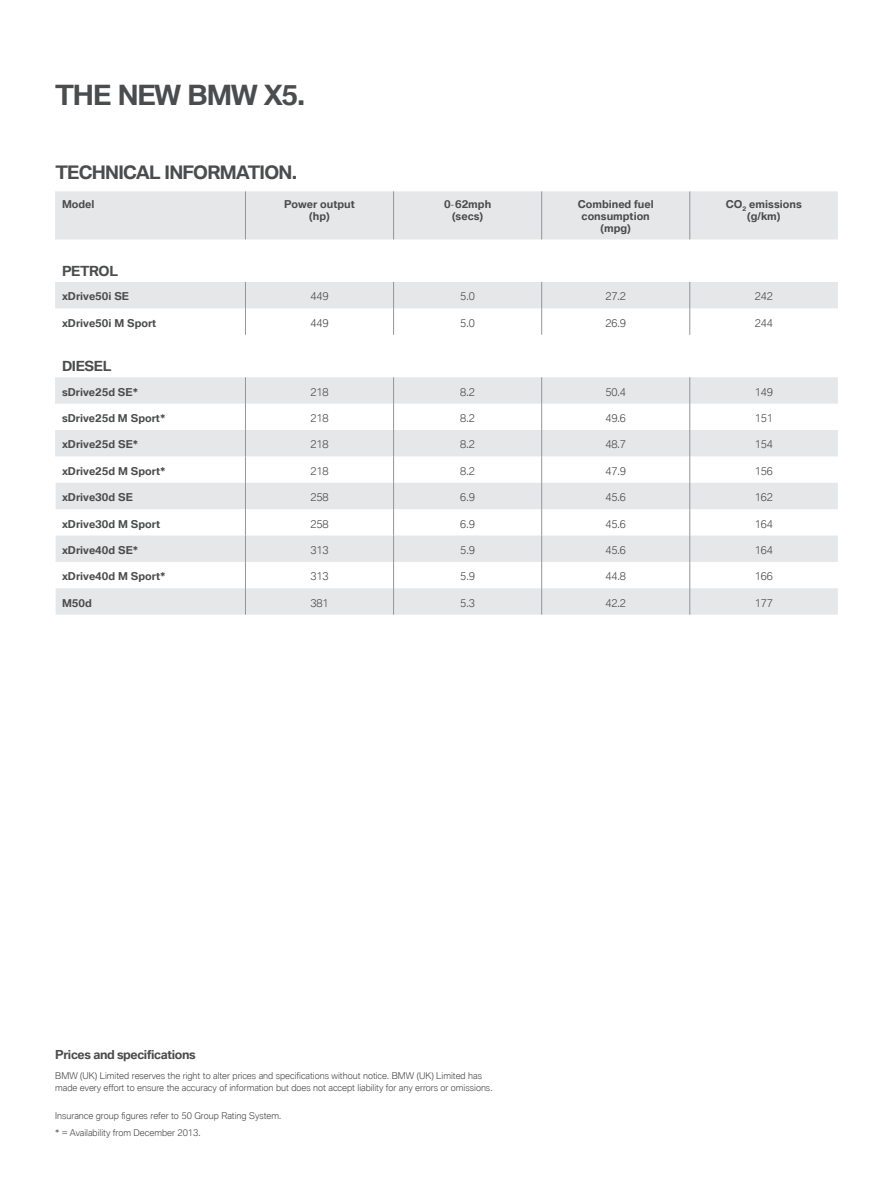
<style>
.page{position:relative;width:893px;height:1191px;background:#fff}
.page>*{position:absolute;margin:0;border:0;box-sizing:border-box;transform-origin:0 0}
.t1{font:700 27px "BMW Type Global Pro";letter-spacing:-.045em;color:#4b4c4d}
.t2{font:700 18px "BMW Type Global Pro";letter-spacing:-.04em;color:#4b4c4d}
.t3{font:700 13.5px "BMW Type Global Pro";letter-spacing:-.03em;color:#4b4c4d}
.t4{font:700 12px "BMW Type Global Pro";letter-spacing:-.03em;color:#4b4c4d}
.t5{font:700 10.5px/12.3px "BMW Type Global Pro";color:#4b4c4d;text-align:center}
.t6{font:300 10.5px "BMW Type Global Pro";color:#4b4c4d}
.t7{font:300 9px/12px "BMW Type Global Pro";color:#4b4c4d}
.s1{font-weight:300}
</style>
<div class="page">
<svg style="left:56px;top:191px;width:782px;height:144px;fill:#e6e7e9"></svg>
<hr style="left:55px;top:191px;width:1px;height:48px;background:#e6e7e9">
<svg style="left:55px;top:282px;width:1px;height:26px"></svg>
<hr style="left:245px;top:191px;width:1px;height:48px;background:#939598">
<hr style="left:393px;top:191px;width:1px;height:48px;background:#939598">
<hr style="left:541px;top:191px;width:1px;height:48px;background:#939598">
<hr style="left:689px;top:191px;width:1px;height:48px;background:#939598">
<svg style="left:245px;top:282px;width:1px;height:53px"></svg>
<svg style="left:393px;top:282px;width:1px;height:53px"></svg>
<svg style="left:541px;top:282px;width:1px;height:53px"></svg>
<svg style="left:689px;top:282px;width:1px;height:53px"></svg>
<svg style="left:55px;top:377px;width:783px;height:237px"></svg>
<h1 class="t1" style="left:55px;top:80px;width:251px">THE new BMW X5.</h1>
<h2 class="t2" style="left:55px;top:162px;width:179px">Tech nical informat</h2>
<h2 class="t2" style="left:260px;top:162px;width:39px">ion.</h2>
<p class="t5" style="left:62px;top:198px;width:34px">Model</p>
<p class="t5" style="left:284px;top:198px;width:72px">Power output (hp)</p>
<p class="t5" style="left:444px;top:198px;width:49px">0<span class="s1">-</span>62mph (secs)</p>
<p class="t5" style="left:578px;top:198px;width:78px">Combined fuel consumption (mpg)</p>
<p class="t5" style="left:726px;top:198px;width:78px">CO<sub>2</sub> emissions (g/km)</p>
<h3 class="t3" style="left:62px;top:263px;width:10px">Pet</h3>
<h3 class="t3" style="left:89px;top:263px;width:30px">rol</h3>
<p class="t5" style="left:62px;top:290px;width:69px">xDrive50i SE</p>
<p class="t6" style="left:310px;top:289px;width:20px">449</p>
<p class="t6" style="left:460px;top:289px;width:16px">5.0</p>
<p class="t6" style="left:605px;top:289px;width:22px">27.2</p>
<p class="t6" style="left:755px;top:289px;width:20px">242</p>
<p class="t5" style="left:62px;top:317px;width:96px">xDrive50i M Sport</p>
<p class="t6" style="left:310px;top:315px;width:20px">449</p>
<p class="t6" style="left:460px;top:315px;width:16px">5.0</p>
<p class="t6" style="left:605px;top:315px;width:22px">26.9</p>
<p class="t6" style="left:755px;top:315px;width:20px">244</p>
<h3 class="t3" style="left:62px;top:359px;width:51px">Diesel</h3>
<p class="t5" style="left:62px;top:386px;width:78px">sDrive25d SE*</p>
<p class="t6" style="left:310px;top:384px;width:20px">218</p>
<p class="t6" style="left:460px;top:384px;width:16px">8.2</p>
<p class="t6" style="left:605px;top:384px;width:22px">50.4</p>
<p class="t6" style="left:755px;top:384px;width:20px">149</p>
<p class="t5" style="left:62px;top:412px;width:105px">sDrive25d M Sport*</p>
<p class="t6" style="left:310px;top:410px;width:20px">218</p>
<p class="t6" style="left:460px;top:410px;width:16px">8.2</p>
<p class="t6" style="left:605px;top:410px;width:22px">49.6</p>
<p class="t6" style="left:755px;top:410px;width:20px">151</p>
<p class="t5" style="left:62px;top:438px;width:78px">xDrive25d SE*</p>
<p class="t6" style="left:310px;top:437px;width:20px">218</p>
<p class="t6" style="left:460px;top:437px;width:16px">8.2</p>
<p class="t6" style="left:605px;top:437px;width:22px">48.7</p>
<p class="t6" style="left:755px;top:437px;width:20px">154</p>
<p class="t5" style="left:62px;top:465px;width:105px">xDrive25d M Sport*</p>
<p class="t6" style="left:310px;top:463px;width:20px">218</p>
<p class="t6" style="left:460px;top:463px;width:16px">8.2</p>
<p class="t6" style="left:605px;top:463px;width:22px">47.9</p>
<p class="t6" style="left:755px;top:463px;width:20px">156</p>
<p class="t5" style="left:62px;top:491px;width:72px">xDrive30d SE</p>
<p class="t6" style="left:310px;top:490px;width:20px">258</p>
<p class="t6" style="left:460px;top:490px;width:16px">6.9</p>
<p class="t6" style="left:605px;top:490px;width:22px">45.6</p>
<p class="t6" style="left:755px;top:490px;width:20px">162</p>
<p class="t5" style="left:62px;top:518px;width:100px">xDrive30d M Sport</p>
<p class="t6" style="left:310px;top:516px;width:20px">258</p>
<p class="t6" style="left:460px;top:516px;width:16px">6.9</p>
<p class="t6" style="left:605px;top:516px;width:22px">45.6</p>
<p class="t6" style="left:755px;top:516px;width:20px">164</p>
<p class="t5" style="left:62px;top:544px;width:78px">xDrive40d SE*</p>
<p class="t6" style="left:310px;top:542px;width:20px">313</p>
<p class="t6" style="left:460px;top:542px;width:16px">5.9</p>
<p class="t6" style="left:605px;top:542px;width:22px">45.6</p>
<p class="t6" style="left:755px;top:542px;width:20px">164</p>
<p class="t5" style="left:62px;top:570px;width:105px">xDrive40d M Sport*</p>
<p class="t6" style="left:310px;top:569px;width:20px">313</p>
<p class="t6" style="left:460px;top:569px;width:16px">5.9</p>
<p class="t6" style="left:605px;top:569px;width:22px">44.8</p>
<p class="t6" style="left:755px;top:569px;width:20px">166</p>
<p class="t5" style="left:62px;top:597px;width:31px">M50d</p>
<p class="t6" style="left:310px;top:595px;width:20px">381</p>
<p class="t6" style="left:460px;top:595px;width:16px">5.3</p>
<p class="t6" style="left:605px;top:595px;width:22px">42.2</p>
<p class="t6" style="left:755px;top:595px;width:20px">177</p>
<h3 class="t4" style="left:55px;top:1047px;width:142px">Prices and specifications</h3>
<p class="t7" style="left:55px;top:1070px;width:439px">BMW (UK) Limited reserves the right to alter prices and specifications without notice. BMW (UK) Limited has made every effort to ensure the accuracy of information but does not accept liability for any errors or omissions.</p>
<p class="t7" style="left:55px;top:1108px;width:227px;line-height:16.2px">Insurance group figures refer to 50 Group Rating System. * = Availability from December 2013.</p>
</div>
